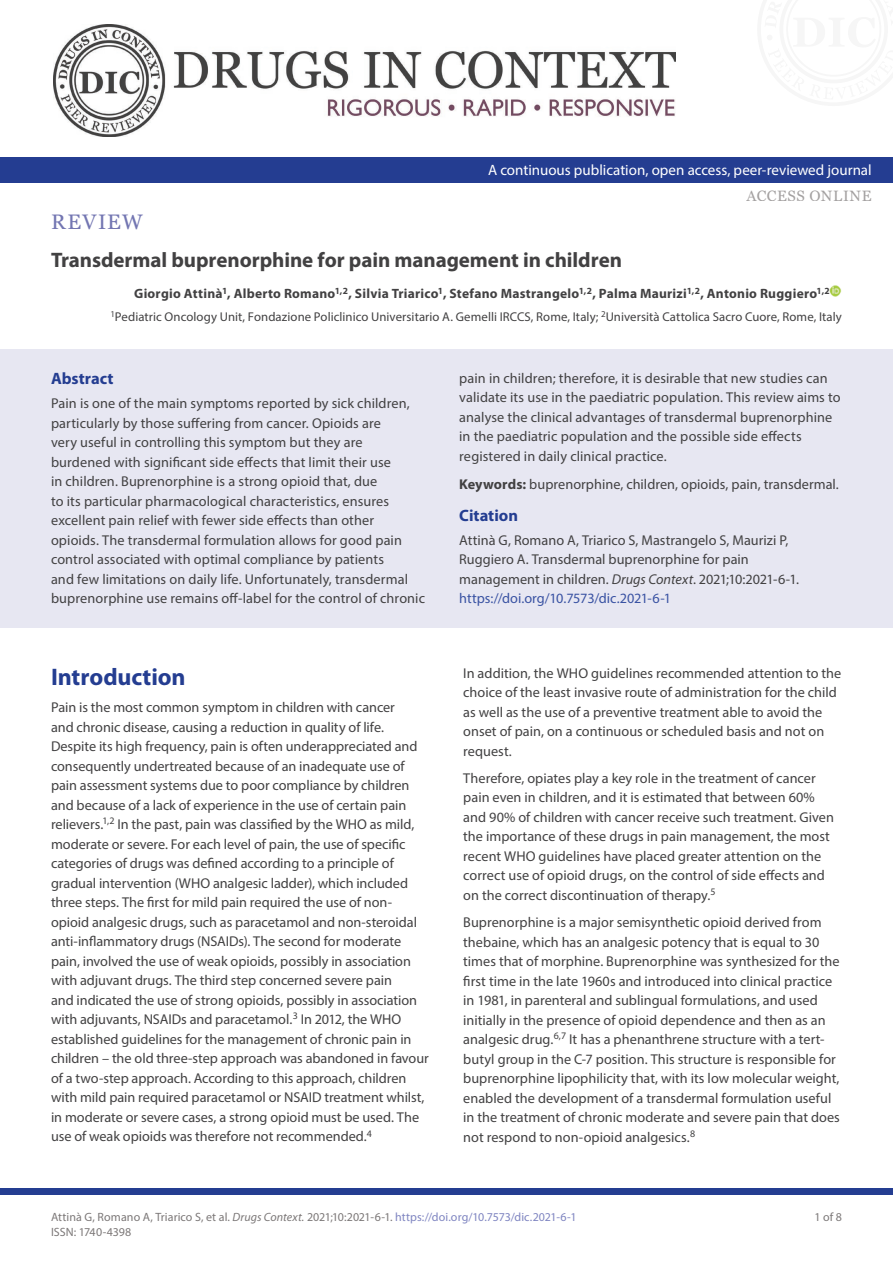
<style>
.page{position:relative;width:893px;height:1263px;background:#fff}
.page>*{position:absolute;margin:0;border:0;box-sizing:border-box;transform-origin:0 0}
.t1{font:700 24px "Myriad Pro";letter-spacing:-.005em;color:#243d91}
.JTL{font:700 21px "Myriad Pro";letter-spacing:-.005em;color:#424142}
.SP_JID{font:21px "Georgia";letter-spacing:.06em;color:#7376b2}
.OPH1{font:700 16.5px "Myriad Pro";color:#243d91}
.t2{font:15px "Myriad Pro";color:#fff}
.t3{font:15px "Georgia";letter-spacing:.045em;color:#7c7878}
.TXT{font:14.25px/19.5px "Myriad Pro";letter-spacing:-.005em;color:#424142}
.TXT_S{font:14.25px/19.5px "Myriad Pro";color:#424142}
.OPTX{font:14.25px/19.5px "Myriad Pro";letter-spacing:.005em;color:#424142}
.OPTXS{font:14.25px "Myriad Pro";letter-spacing:.005em;color:#424142}
.JAU{font:700 13.5px "Myriad Pro";letter-spacing:.015em;color:#424142}
.JAF{font:12.75px "Myriad Pro";letter-spacing:.005em;color:#424142}
.t4{font:12px "Myriad Pro";letter-spacing:.005em;color:#7c7878}
.s1{font-weight:700}
.s2{font-style:italic}
.s3{color:#3a53a3}
.s4{color:#7f85c1}
</style>
<div class="page">
<div style="left:0;top:157px;width:893px;height:26px;background:#243d91"></div>
<img style="left:53px;top:24px;width:622px;height:112px">
<div style="left:0;top:349px;width:893px;height:278px;background:#e7e7f2"></div>
<svg style="left:830px;top:285px;width:12px;height:12px"></svg>
<div style="left:0;top:1188px;width:893px;height:7px;background:#243d91"></div>
<p class="t2" style="left:488px;top:161px;width:385px">A continuous publication, open access, peer-reviewed journal</p>
<p class="SP_JID" style="left:51px;top:206px;width:93px">REVIEW</p>
<p class="JTL" style="left:51px;top:246px;width:573px">Transdermal buprenorphine for pain management in children</p>
<p class="t3" style="left:746px;top:185px;width:127px">ACCESS ONLINE</p>
<p class="JAU" style="left:134px;top:285px;width:697px">Giorgio Attinà<sup>1</sup>, Alberto Romano<sup>1,2</sup>, Silvia Triarico<sup>1</sup>, Stefano Mastrangelo<sup>1,2</sup>, Palma Maurizi<sup>1,2</sup>, Antonio Ruggiero<sup>1,2</sup></p>
<p class="JAF" style="left:111px;top:309px;width:733px"><sup>1</sup>Pediatric Oncology Unit, Fondazione Policlinico Universitario A. Gemelli IRCCS, Rome, Italy; <sup>2</sup>Università Cattolica Sacro Cuore, Rome, Italy</p>
<p class="OPH1" style="left:51px;top:368px;width:64px">Abstract</p>
<p class="OPTX" style="left:51px;top:393px;width:376px">Pain is one of the main symptoms reported by sick children, particularly by those suffering from cancer. Opioids are<br>very useful in controlling this symptom but they are burdened with significant side effects that limit their use<br>in children. Buprenorphine is a strong opioid that, due<br>to its particular pharmacological characteristics, ensures excellent pain relief with fewer side effects than other opioids. The transdermal formulation allows for good pain control associated with optimal compliance by patients<br>and few limitations on daily life. Unfortunately, transdermal buprenorphine use remains off-label for the control of chronic</p>
<h1 class="t1" style="left:51px;top:661px;width:136px">Introduction</h1>
<p class="TXT" style="left:51px;top:697px;width:379px">Pain is the most common symptom in children with cancer<br>and chronic disease, causing a reduction in quality of life.<br>Despite its high frequency, pain is often underappreciated and consequently undertreated because of an inadequate use of pain assessment systems due to poor compliance by children and because of a lack of experience in the use of certain pain relievers.<sup>1,2</sup> In the past, pain was classified by the WHO as mild, moderate or severe. For each level of pain, the use of specific categories of drugs was defined according to a principle of gradual intervention (WHO analgesic ladder), which included three steps. The first for mild pain required the use of non&shy;opioid analgesic drugs, such as paracetamol and non-steroidal anti-inflammatory drugs (NSAIDs). The second for moderate pain, involved the use of weak opioids, possibly in association with adjuvant drugs. The third step concerned severe pain<br>and indicated the use of strong opioids, possibly in association with adjuvants, NSAIDs and paracetamol.<sup>3</sup> In 2012, the WHO established guidelines for the management of chronic pain in children – the old three-step approach was abandoned in favour of a two-step approach. According to this approach, children with mild pain required paracetamol or NSAID treatment whilst, in moderate or severe cases, a strong opioid must be used. The use of weak opioids was therefore not recommended.<sup>4</sup></p>
<p class="OPTX" style="left:459px;top:368px;width:383px">pain in children; therefore, it is desirable that new studies can validate its use in the paediatric population. This review aims to analyse the clinical advantages of transdermal buprenorphine in the paediatric population and the possible side effects registered in daily clinical practice.</p>
<p class="OPTXS" style="left:459px;top:475px;width:381px"><span class="s1">Keywords:</span> buprenorphine, children, opioids, pain, transdermal.</p>
<p class="OPH1" style="left:459px;top:504px;width:60px">Citation</p>
<p class="OPTX" style="left:459px;top:530px;width:341px">Attinà G, Romano A, Triarico S, Mastrangelo S, Maurizi P, Ruggiero A. Transdermal buprenorphine for pain management in children. <span class="s2">Drugs Context</span>. 2021;10:2021-6-1. <span class="s3">https://doi.org/10.7573/dic.2021-6-1</span></p>
<p class="TXT_S" style="left:463px;top:663px;width:380px">In addition, the WHO guidelines recommended attention to the choice of the least invasive route of administration for the child as well as the use of a preventive treatment able to avoid the onset of pain, on a continuous or scheduled basis and not on request.</p>
<p class="TXT_S" style="left:463px;top:768px;width:372px">Therefore, opiates play a key role in the treatment of cancer pain even in children, and it is estimated that between 60% and 90% of children with cancer receive such treatment. Given the importance of these drugs in pain management, the most recent WHO guidelines have placed greater attention on the correct use of opioid drugs, on the control of side effects and on the correct discontinuation of therapy.<sup>5</sup></p>
<p class="TXT_S" style="left:463px;top:912px;width:378px">Buprenorphine is a major semisynthetic opioid derived from thebaine, which has an analgesic potency that is equal to 30 times that of morphine. Buprenorphine was synthesized for the first time in the late 1960s and introduced into clinical practice in 1981, in parenteral and sublingual formulations, and used initially in the presence of opioid dependence and then as an analgesic drug.<sup>6,7</sup> It has a phenanthrene structure with a tert&shy;butyl group in the C-7 position. This structure is responsible for buprenorphine lipophilicity that, with its low molecular weight, enabled the development of a transdermal formulation useful in the treatment of chronic moderate and severe pain that does not respond to non-opioid analgesics.<sup>8</sup></p>
<p class="t4" style="left:51px;top:1209px;width:527px">Attinà G, Romano A, Triarico S, et al. <span class="s2">Drugs Context.</span> 2021;10:2021-6-1. <span class="s4">https://doi.org/10.7573/dic.2021-6-1</span></p>
<p class="t4" style="left:814px;top:1209px;width:29px">1 of 8</p>
<p class="t4" style="left:51px;top:1224px;width:82px">ISSN: 1740-4398</p>
</div>
